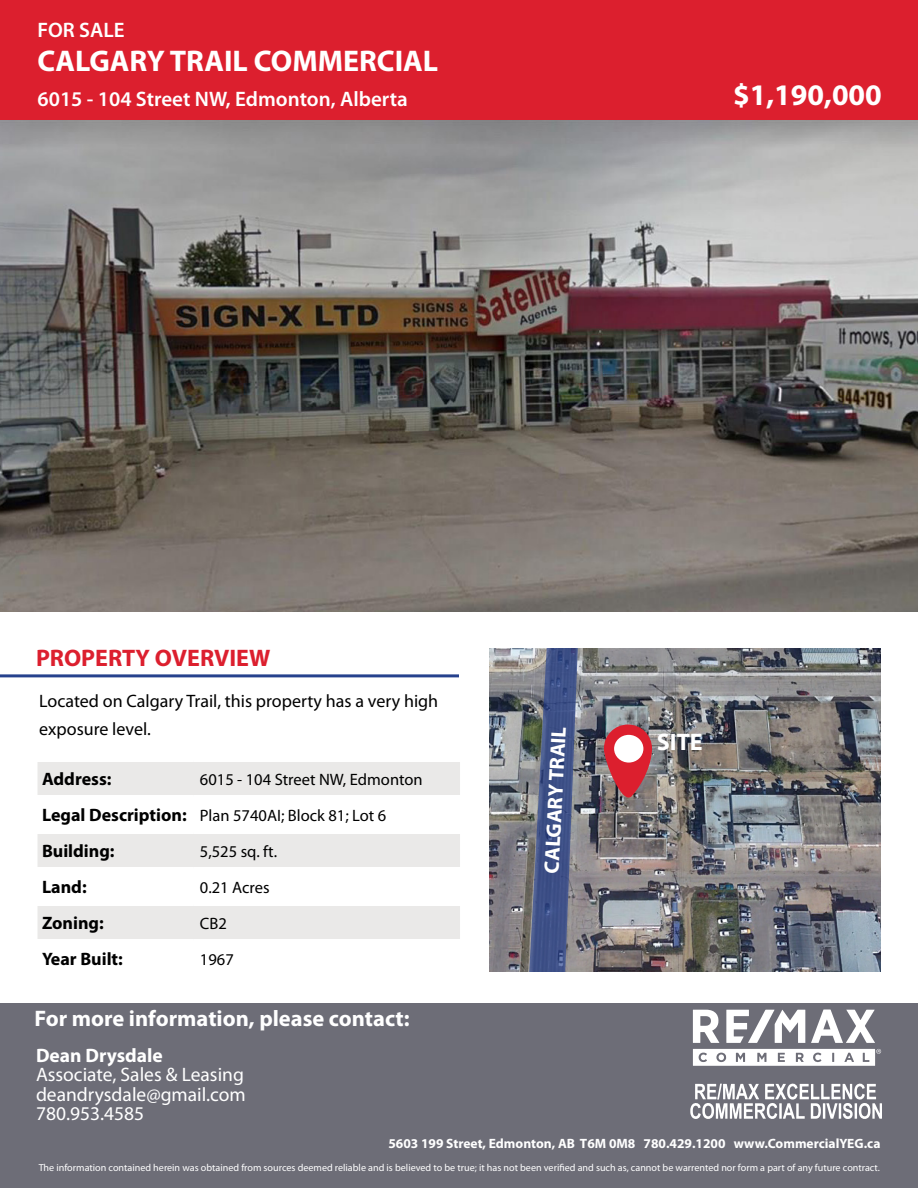
<style>
.page{position:relative;width:918px;height:1188px;background:#fff}
.page>*{position:absolute;margin:0;border:0;box-sizing:border-box;transform-origin:0 0}
.t1{font:700 30px "Myriad Pro";color:#fff}
.t2{font:700 24px "Myriad Pro";color:#dc1f2e}
.t3{font:700 24px "Myriad Pro";color:#fff}
.t4{font:700 22.5px "Myriad Pro";color:#fff}
.t5{font:600 21px "Myriad Pro";color:#fff}
.t6{font:700 21px "Myriad Pro";color:#fff}
.t7{font:19.5px/19.5px "Myriad Pro";color:#fff;text-align:justify}
.t8{font:700 19.5px "Myriad Pro";color:#fff}
.t9{font:18px/28.5px "Myriad Pro";color:#000}
.t10{font:700 18px "Myriad Pro";color:#000}
.t11{font:16.5px/36px "Myriad Pro";color:#000}
.t12{font:700 13.5px "Myriad Pro";color:#fff}
.t13{font:10.2px "Myriad Pro";color:#fff}
.s1{font-weight:700;font-size:18px}
</style>
<div class="page">
<div style="left:0;top:0;width:918px;height:126px;background:#dc1f2e"></div>
<div style="left:0;top:1004px;width:918px;height:184px;background:#6d6d77"></div>
<svg style="left:693px;top:1010px;width:26px;height:33px"></svg>
<svg style="left:811px;top:1009px;width:64px;height:34px"></svg>
<svg style="left:726px;top:1010px;width:79px;height:33px"></svg>
<svg style="left:690px;top:1083px;width:192px;height:36px"></svg>
<svg style="left:693px;top:1049px;width:188px;height:17px;background:#e6e6e7"></svg>
<img style="left:0;top:120px;width:918px;height:492px">
<hr style="left:0;top:674px;width:459px;height:3px;background:#26418d">
<div style="left:38px;top:762px;width:422px;height:33px;background:#eae9e8"></div>
<svg style="left:38px;top:834px;width:422px;height:105px;fill:#eae9e8"></svg>
<hr style="left:34px;top:867px;width:160px;height:3px;background:#fff">
<hr style="left:194px;top:867px;width:269px;height:3px;background:#fff">
<hr style="left:34px;top:903px;width:160px;height:3px;background:#fff">
<hr style="left:194px;top:903px;width:269px;height:3px;background:#fff">
<img style="left:490px;top:648px;width:390px;height:324px">
<svg style="left:604px;top:725px;width:48px;height:81px;background:#b3474f"></svg>
<div style="left:614px;top:735px;width:29px;height:28px;background:#fff;border-radius:50%"></div>
<svg style="left:529px;top:648px;width:49px;height:324px;background:#566388"></svg>
<h3 class="t5" style="left:38px;top:16px;width:89px">FOR SALE</h3>
<h1 class="t1" style="left:38px;top:41px;width:402px">CALGARY TRAIL COMMERCIAL</h1>
<h3 class="t5" style="left:38px;top:85px;width:372px">6015 - 104 Street NW, Edmonton, Alberta</h3>
<h1 class="t1" style="left:733px;top:75px;width:150px">$1,190,000</h1>
<h2 class="t2" style="left:36px;top:642px;width:236px">PROPERTY OVERVIEW</h2>
<h3 class="t9" style="left:39px;top:686px;width:401px">Located on Calgary Trail, this property has a very high exposure level.</h3>
<h3 class="t10" style="left:42px;top:767px;width:71px">Address:</h3>
<h3 class="t11" style="left:42px;top:761px;width:382px;text-indent:158px">6015 - 104 Street NW, Edmonton<br><span class="s1">Legal Description:</span> Plan 5740AI; Block 81; Lot 6</h3>
<h3 class="t10" style="left:42px;top:839px;width:74px">Building:</h3>
<h3 class="t11" style="left:200px;top:833px;width:79px">5,525 sq. ft.</h3>
<h3 class="t10" style="left:42px;top:875px;width:46px">Land:</h3>
<h3 class="t11" style="left:200px;top:869px;width:71px">0.21 Acres</h3>
<h3 class="t10" style="left:42px;top:911px;width:63px">Zoning:</h3>
<h3 class="t11" style="left:200px;top:905px;width:28px">CB2</h3>
<h3 class="t10" style="left:42px;top:947px;width:82px">Year Built:</h3>
<h3 class="t11" style="left:200px;top:941px;width:35px">1967</h3>
<h3 class="t4" style="left:34px;top:1004px;width:377px">For more information, please contact:</h3>
<h3 class="t8" style="left:36px;top:1042px;width:128px">Dean Drysdale</h3>
<h3 class="t7" style="left:36px;top:1065px;width:211px">Associate, Sales &amp; Leasing deandrysdale@gmail.com 780.953.4585</h3>
<h3 class="t6" style="left:538px;top:873px;width:149px;rotate:-87deg">CALGARY TRAIL</h3>
<h2 class="t3" style="left:657px;top:727px;width:47px">SITE</h2>
<h3 class="t12" style="left:388px;top:1135px;width:494px">5603 199 Street, Edmonton, AB T6M 0M8 780.429.1200 www.CommercialYEG.ca</h3>
<p class="t13" style="left:39px;top:1161px;width:843px">The information contained herein was obtained from sources deemed reliable and is believed to be true; it has not been verified and such as, cannot be warrented nor form a part of any future contract.</p>
</div>
